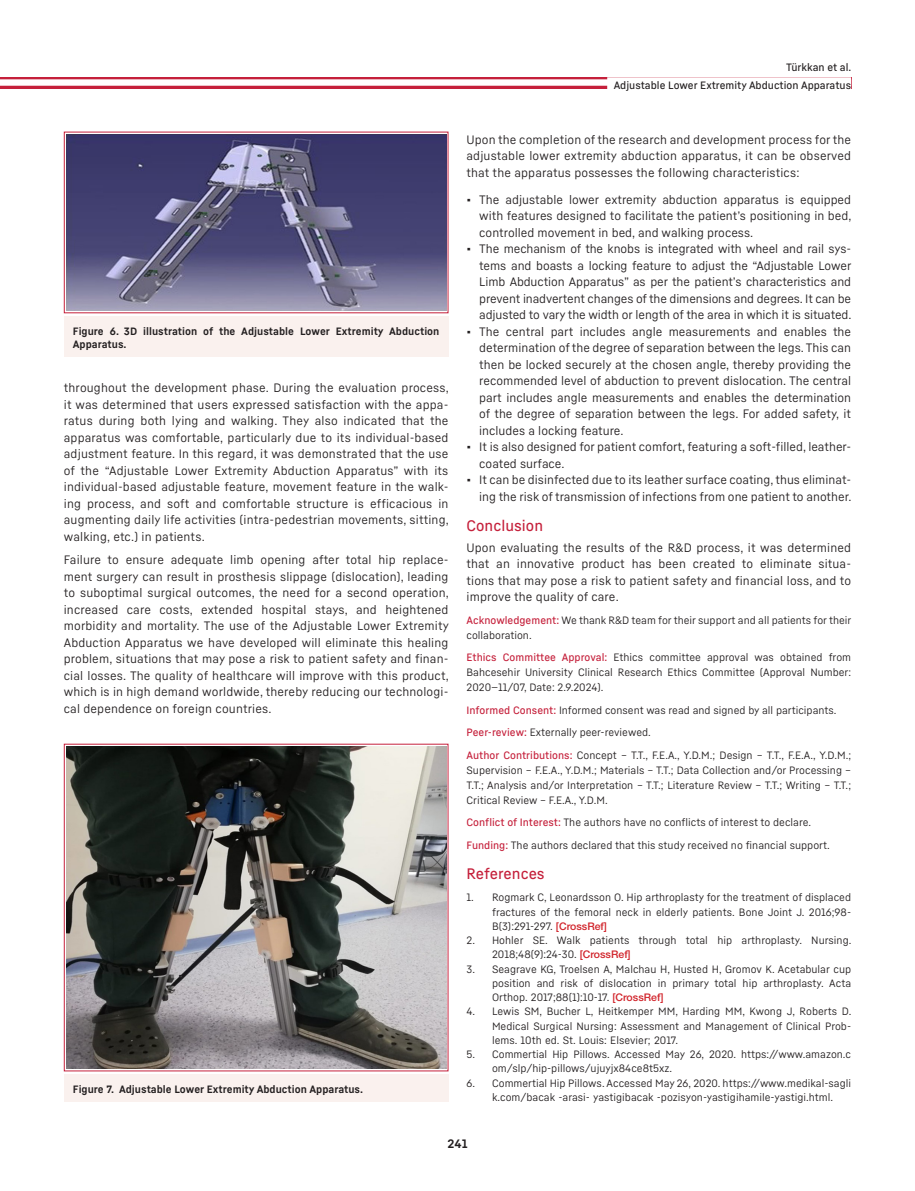
<style>
.page{position:relative;width:915px;height:1191px;background:#fff}
.page>*{position:absolute;margin:0;border:0;box-sizing:border-box;transform-origin:0 0}
.t1{font:500 15px "Fabrikat Normal";color:#c5203b}
.t2{font:12px/16.5px "Fabrikat Normal";color:#231f20;text-align:justify}
.t3{font:700 12px "Fabrikat Normal";color:#231f20}
.t4{font:10.5px/14.2px "Fabrikat Normal";color:#231f20}
.t5{font:700 10.5px/12.6px "Fabrikat Normal";color:#231f20}
.t6{font:500 10.5px/17.5px "Fabrikat Normal";color:#231f20;text-align:right}
.s1{font-weight:700}
.s2{font-weight:500;color:#c5203b}
.s3{font-family:"Helvetica Neue LT Std";font-weight:500;color:#d1232a}
</style>
<div class="page">
<div style="left:0;top:78px;width:850px;height:11px;background:#c5203b"></div>
<div style="left:607px;top:77px;width:243px;height:20px;background:#fff"></div>
<div style="left:0;top:79px;width:850px;height:7px;background:#fff"></div>
<div style="left:64px;top:1074px;width:384px;height:28px;background:#faf1ee"></div>
<img style="left:66px;top:746px;width:380px;height:322px">
<div style="left:64px;top:316px;width:384px;height:40px;background:#faf1ee"></div>
<img style="left:66px;top:134px;width:380px;height:176px">
<p class="t5" style="left:73px;top:325px;width:368px">Figure 6. 3D illustration of the Adjustable Lower Extremity Abduction<br>Apparatus.</p>
<p class="t2" style="left:64px;top:379px;width:386px">throughout the development phase. During the evaluation process, it was determined that users expressed satisfaction with the appa&shy;ratus during both lying and walking. They also indicated that the apparatus was comfortable, particularly due to its individual-based adjustment feature. In this regard, it was demonstrated that the use of the “Adjustable Lower Extremity Abduction Apparatus” with its individual-based adjustable feature, movement feature in the walk&shy;ing process, and soft and comfortable structure is efficacious in augmenting daily life activities (intra-pedestrian movements, sitting, walking, etc.) in patients.</p>
<p class="t2" style="left:64px;top:551px;width:386px">Failure to ensure adequate limb opening after total hip replace&shy;ment surgery can result in prosthesis slippage (dislocation), leading to suboptimal surgical outcomes, the need for a second operation, increased care costs, extended hospital stays, and heightened morbidity and mortality. The use of the Adjustable Lower Extremity Abduction Apparatus we have developed will eliminate this healing problem, situations that may pose a risk to patient safety and finan&shy;cial losses. The quality of healthcare will improve with this product, which is in high demand worldwide, thereby reducing our technologi&shy;cal dependence on foreign countries.</p>
<p class="t5" style="left:73px;top:1082px;width:292px">Figure 7. Adjustable Lower Extremity Abduction Apparatus.</p>
<p class="t6" style="left:613px;top:58px;width:239px">Türkkan et al.<br>Adjustable Lower Extremity Abduction Apparatus</p>
<p class="t2" style="left:466px;top:131px;width:386px">Upon the completion of the research and development process for the adjustable lower extremity abduction apparatus, it can be observed that the apparatus possesses the following characteristics:</p>
<p class="t2" style="left:479px;top:191px;width:373px;text-indent:-13px"><span class="s1">•</span> The adjustable lower extremity abduction apparatus is equipped with features designed to facilitate the patient’s positioning in bed, controlled movement in bed, and walking process.</p>
<p class="t2" style="left:479px;top:240px;width:373px;text-indent:-13px"><span class="s1">•</span> The mechanism of the knobs is integrated with wheel and rail sys&shy;tems and boasts a locking feature to adjust the “Adjustable Lower Limb Abduction Apparatus” as per the patient’s characteristics and prevent inadvertent changes of the dimensions and degrees. It can be adjusted to vary the width or length of the area in which it is situated.</p>
<p class="t2" style="left:479px;top:323px;width:373px;text-indent:-13px"><span class="s1">•</span> The central part includes angle measurements and enables the determination of the degree of separation between the legs. This can then be locked securely at the chosen angle, thereby providing the recommended level of abduction to prevent dislocation. The central part includes angle measurements and enables the determination of the degree of separation between the legs. For added safety, it includes a locking feature.</p>
<p class="t2" style="left:479px;top:438px;width:373px;text-indent:-13px"><span class="s1">•</span> It is also designed for patient comfort, featuring a soft-filled, leather&shy;coated surface.</p>
<p class="t2" style="left:466px;top:471px;width:386px;text-align:right"><span class="s1">•</span> It can be disinfected due to its leather surface coating, thus eliminat&shy;ing the risk of transmission of infections from one patient to another.</p>
<p class="t1" style="left:466px;top:515px;width:78px">Conclusion</p>
<p class="t2" style="left:466px;top:538px;width:386px">Upon evaluating the results of the R&amp;D process, it was determined that an innovative product has been created to eliminate situa&shy;tions that may pose a risk to patient safety and financial loss, and to improve the quality of care.</p>
<p class="t4" style="left:466px;top:612px;width:386px;line-height:15px"><span class="s2">Acknowledgement:</span> We thank R&amp;D team for their support and all patients for their collaboration.</p>
<p class="t4" style="left:466px;top:649px;width:386px;line-height:15px;text-align:justify"><span class="s2">Ethics Committee Approval:</span> Ethics committee approval was obtained from Bahcesehir University Clinical Research Ethics Committee (Approval Number:<br>2020—11/07, Date: 2.9.2024).</p>
<p class="t4" style="left:466px;top:698px;width:386px;line-height:22.5px"><span class="s2">Informed Consent:</span> Informed consent was read and signed by all participants.<br><span class="s2">Peer-review:</span> Externally peer-reviewed.<br><span class="s2">Author Contributions:</span> Concept – T.T., F.E.A., Y.D.M.; Design – T.T., F.E.A., Y.D.M.;</p>
<p class="t4" style="left:466px;top:762px;width:386px;line-height:15px;text-align:justify">Supervision – F.E.A., Y.D.M.; Materials – T.T.; Data Collection and/or Processing – T.T.; Analysis and/or Interpretation – T.T.; Literature Review – T.T.; Writing – T.T.; Critical Review – F.E.A., Y.D.M.</p>
<p class="t4" style="left:466px;top:811px;width:364px;line-height:22.5px"><span class="s2">Conflict of Interest:</span> The authors have no conflicts of interest to declare.<br><span class="s2">Funding:</span> The authors declared that this study received no financial support.</p>
<p class="t1" style="left:466px;top:863px;width:80px">References</p>
<p class="t4" style="left:492px;top:890px;width:360px;text-align:justify;text-indent:-26px">1. Rogmark C, Leonardsson O. Hip arthroplasty for the treatment of displaced fractures of the femoral neck in elderly patients. Bone Joint J. 2016;98- B(3):291-297. <span class="s3">[CrossRef]</span></p>
<p class="t4" style="left:492px;top:933px;width:361px;text-indent:-26px">2. Hohler SE. Walk patients through total hip arthroplasty. Nursing.<br>2018;48(9):24-30. <span class="s3">[CrossRef]</span></p>
<p class="t4" style="left:492px;top:961px;width:360px;text-align:justify;text-indent:-26px">3. Seagrave KG, Troelsen A, Malchau H, Husted H, Gromov K. Acetabular cup position and risk of dislocation in primary total hip arthroplasty. Acta Orthop. 2017;88(1):10-17. <span class="s3">[CrossRef]</span></p>
<p class="t4" style="left:492px;top:1004px;width:361px;text-align:justify;text-indent:-26px">4. Lewis SM, Bucher L, Heitkemper MM, Harding MM, Kwong J, Roberts D.<br>Medical Surgical Nursing: Assessment and Management of Clinical Prob&shy;lems. 10th ed. St. Louis: Elsevier; 2017.</p>
<p class="t4" style="left:492px;top:1047px;width:360px;text-indent:-26px">5. Commertial Hip Pillows. Accessed May 26, 2020. https://www.amazon.c om/slp/hip-pillows/ujuyjx84ce8t5xz.</p>
<p class="t4" style="left:492px;top:1075px;width:360px;text-indent:-26px">6. Commertial Hip Pillows. Accessed May 26, 2020. https://www.medikal-sagli k.com/bacak -arasi- yastigibacak -pozisyon-yastigihamile-yastigi.html.</p>
<p class="t3" style="left:447px;top:1136px;width:22px">241</p>
</div>
